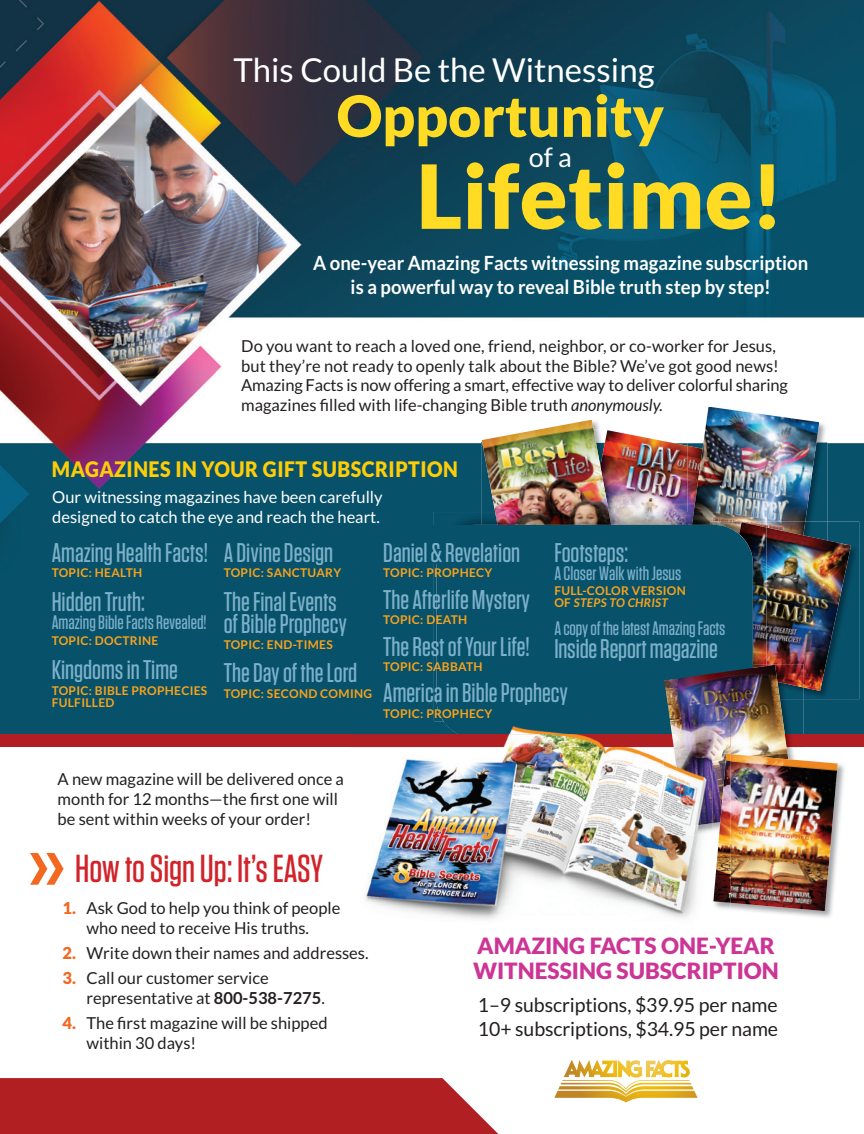
<style>
.page{position:relative;width:864px;height:1134px;background:#fff}
.page>*{position:absolute;margin:0;border:0;box-sizing:border-box;transform-origin:0 0}
.t1{font:900 88.5px "Lato";color:#ffdb23}
.t2{font:900 57px "Lato";color:#ffdb23}
.t3{font:500 39px "Tungsten";color:#d1232a}
.t4{font:33px "Lato";color:#fff}
.t5{font:500 27px/22.5px "Tungsten";color:#7db0c9}
.t6{font:27px "Lato";color:#fff}
.t7{font:900 22.5px/25.5px "Lato";color:#cc3595}
.t8{font:900 21.45px "Lato";letter-spacing:.025em;color:#fecd08;scale:.91 1}
.t9{font:700 19.5px/23.4px "Lato";color:#fff;text-align:center;scale:.95 1}
.t10{font:500 19.5px "Tungsten";letter-spacing:-.005em;color:#7db0c9}
.t11{font:19.5px/23.4px "Lato";letter-spacing:-.005em;color:#231f20}
.t12{font:16.5px/19.8px "Lato";color:#231f20}
.t13{font:16.5px/19.5px "Lato";color:#fff}
.t14{font:700 12px/12px "Lato";letter-spacing:.025em;color:#f9a31b}
.s1{font-style:italic}
.s2{font-weight:900;color:#f36821}
.s3{font-weight:700}
</style>
<div class="page">
<img style="left:0;top:0;width:864px;height:734px">
<div style="left:0;top:1078px;width:498px;height:56px;background:#b21f23"></div>
<img style="left:627px;top:430px;width:60px;height:4px">
<img style="left:627px;top:434px;width:60px;height:91px">
<img style="left:481px;top:419px;width:146px;height:93px">
<img style="left:609px;top:430px;width:18px;height:82px">
<img style="left:482px;top:420px;width:127px;height:92px">
<img style="left:687px;top:406px;width:140px;height:116px">
<img style="left:687px;top:430px;width:7px;height:16px">
<img style="left:687px;top:446px;width:7px;height:66px">
<img style="left:694px;top:407px;width:125px;height:115px">
<img style="left:804px;top:522px;width:55px;height:177px">
<img style="left:805px;top:522px;width:22px;height:6px">
<img style="left:720px;top:522px;width:85px;height:12px">
<img style="left:766px;top:528px;width:85px;height:163px">
<svg style="left:30px;top:853px;width:34px;height:32px"></svg>
<img style="left:433px;top:512px;width:48px;height:210px">
<img style="left:481px;top:512px;width:14px;height:13px">
<img style="left:611px;top:512px;width:16px;height:13px">
<img style="left:495px;top:512px;width:116px;height:13px">
<svg style="left:687px;top:512px;width:5px;height:13px"></svg>
<img style="left:692px;top:512px;width:74px;height:13px">
<img style="left:739px;top:522px;width:27px;height:142px">
<div style="left:436px;top:525px;width:317px;height:213px;background:#07516a;border-radius:39px"></div>
<div style="left:358px;top:525px;width:111px;height:39px;background:#07516a"></div>
<div style="left:0;top:734px;width:864px;height:13px;background:#b21f23"></div>
<img style="left:787px;top:699px;width:17px;height:35px">
<img style="left:787px;top:687px;width:17px;height:12px">
<img style="left:766px;top:664px;width:38px;height:23px">
<svg style="left:753px;top:664px;width:13px;height:1px"></svg>
<img style="left:787px;top:747px;width:16px;height:6px">
<img style="left:787px;top:734px;width:5px;height:13px">
<img style="left:664px;top:665px;width:123px;height:88px">
<img style="left:752px;top:753px;width:92px;height:165px">
<img style="left:731px;top:753px;width:57px;height:1px">
<img style="left:731px;top:754px;width:107px;height:157px">
<img style="left:351px;top:747px;width:351px;height:173px">
<img style="left:351px;top:722px;width:93px;height:12px">
<img style="left:444px;top:722px;width:124px;height:12px">
<img style="left:351px;top:734px;width:253px;height:13px">
<img style="left:664px;top:747px;width:49px;height:88px">
<svg style="left:664px;top:722px;width:6px;height:25px"></svg>
<img style="left:670px;top:722px;width:61px;height:105px">
<img style="left:714px;top:903px;width:17px;height:7px">
<img style="left:713px;top:753px;width:18px;height:1px">
<img style="left:713px;top:754px;width:18px;height:149px">
<svg style="left:563px;top:1060px;width:96px;height:17px"></svg>
<h3 class="t4" style="left:233px;top:52px;width:423px">This Could Be the Witnessing</h3>
<h2 class="t2" style="left:337px;top:83px;width:329px">Opportunity</h2>
<h3 class="t6" style="left:529px;top:142px;width:45px">of a</h3>
<h1 class="t1" style="left:416px;top:145px;width:369px">Lifetime!</h1>
<p class="t9" style="left:313px;top:251px;width:523px">A one-year Amazing Facts witnessing magazine subscription is a powerful way to reveal Bible truth step by step!</p>
<p class="t12" style="left:241px;top:336px;width:548px">Do you want to reach a loved one, friend, neighbor, or co-worker for Jesus, but they’re not ready to openly talk about the Bible? We’ve got good news!<br>Amazing Facts is now offering a smart, effective way to deliver colorful sharing magazines filled with life-changing Bible truth <span class="s1">anonymously.</span></p>
<h3 class="t8" style="left:52px;top:457px;width:448px">MAGAZINES IN YOUR GIFT SUBSCRIPTION</h3>
<p class="t13" style="left:52px;top:487px;width:332px">Our witnessing magazines have been carefully designed to catch the eye and reach the heart.</p>
<h3 class="t5" style="left:52px;top:541px;width:158px">Amazing Health Facts!</h3>
<p class="t14" style="left:52px;top:567px;width:92px">TOPIC: HEALTH</p>
<h3 class="t5" style="left:52px;top:591px;width:95px">Hidden Truth:</h3>
<p class="t10" style="left:52px;top:612px;width:156px">Amazing Bible Facts Revealed!</p>
<p class="t14" style="left:52px;top:634px;width:108px">TOPIC: DOCTRINE</p>
<h3 class="t5" style="left:52px;top:659px;width:128px">Kingdoms in Time</h3>
<p class="t14" style="left:52px;top:684px;width:157px">TOPIC: BIBLE PROPHECIES<br>FULFILLED</p>
<h3 class="t5" style="left:224px;top:541px;width:111px">A Divine Design</h3>
<p class="t14" style="left:224px;top:567px;width:119px">TOPIC: SANCTUARY</p>
<h3 class="t5" style="left:224px;top:591px;width:125px">The Final Events of Bible Prophecy</h3>
<p class="t14" style="left:224px;top:639px;width:111px">TOPIC: END-TIMES</p>
<h3 class="t5" style="left:224px;top:662px;width:135px">The Day of the Lord</h3>
<p class="t14" style="left:224px;top:688px;width:150px">TOPIC: SECOND COMING</p>
<h3 class="t5" style="left:383px;top:541px;width:139px">Daniel &amp; Revelation</h3>
<p class="t14" style="left:383px;top:567px;width:111px">TOPIC: PROPHECY</p>
<h3 class="t5" style="left:383px;top:588px;width:148px">The Afterlife Mystery</h3>
<p class="t14" style="left:383px;top:614px;width:86px">TOPIC: DEATH</p>
<h3 class="t5" style="left:383px;top:635px;width:148px">The Rest of Your Life!</h3>
<p class="t14" style="left:383px;top:661px;width:101px">TOPIC: SABBATH</p>
<h3 class="t5" style="left:383px;top:682px;width:186px">America in Bible Prophecy</h3>
<p class="t14" style="left:383px;top:708px;width:111px">TOPIC: PROPHECY</p>
<h3 class="t5" style="left:554px;top:541px;width:75px">Footsteps:</h3>
<p class="t10" style="left:554px;top:563px;width:129px">A Closer Walk with Jesus</p>
<p class="t14" style="left:554px;top:585px;width:133px">FULL-COLOR VERSION<br>OF <span class="s1">STEPS TO CHRIST</span></p>
<p class="t10" style="left:554px;top:618px;width:172px">A copy of the latest Amazing Facts</p>
<h3 class="t5" style="left:554px;top:638px;width:165px">Inside Report magazine</h3>
<p class="t12" style="left:58px;top:769px;width:288px">A new magazine will be delivered once a month for 12 months—the first one will be sent within weeks of your order!</p>
<h3 class="t3" style="left:75px;top:848px;width:249px">How to Sign Up: It’s EASY</h3>
<p class="t12" style="left:63px;top:898px;width:279px;text-align:center"><span class="s2">1.</span> Ask God to help you think of people who need to receive His truths.</p>
<p class="t12" style="left:63px;top:943px;width:308px"><span class="s2">2.</span> Write down their names and addresses.</p>
<p class="t12" style="left:87px;top:968px;width:240px;text-indent:-24px"><span class="s2">3.</span> Call our customer service representative at <span class="s3">800-538-7275</span>.</p>
<p class="t12" style="left:87px;top:1013px;width:243px;text-indent:-24px"><span class="s2">4.</span> The first magazine will be shipped within 30 days!</p>
<h3 class="t7" style="left:473px;top:932px;width:307px">AMAZING FACTS ONE-YEAR<br>WITNESSING SUBSCRIPTION</h3>
<p class="t11" style="left:478px;top:993px;width:302px">1–9 subscriptions, $39.95 per name<br>10+ subscriptions, $34.95 per name</p>
</div>
